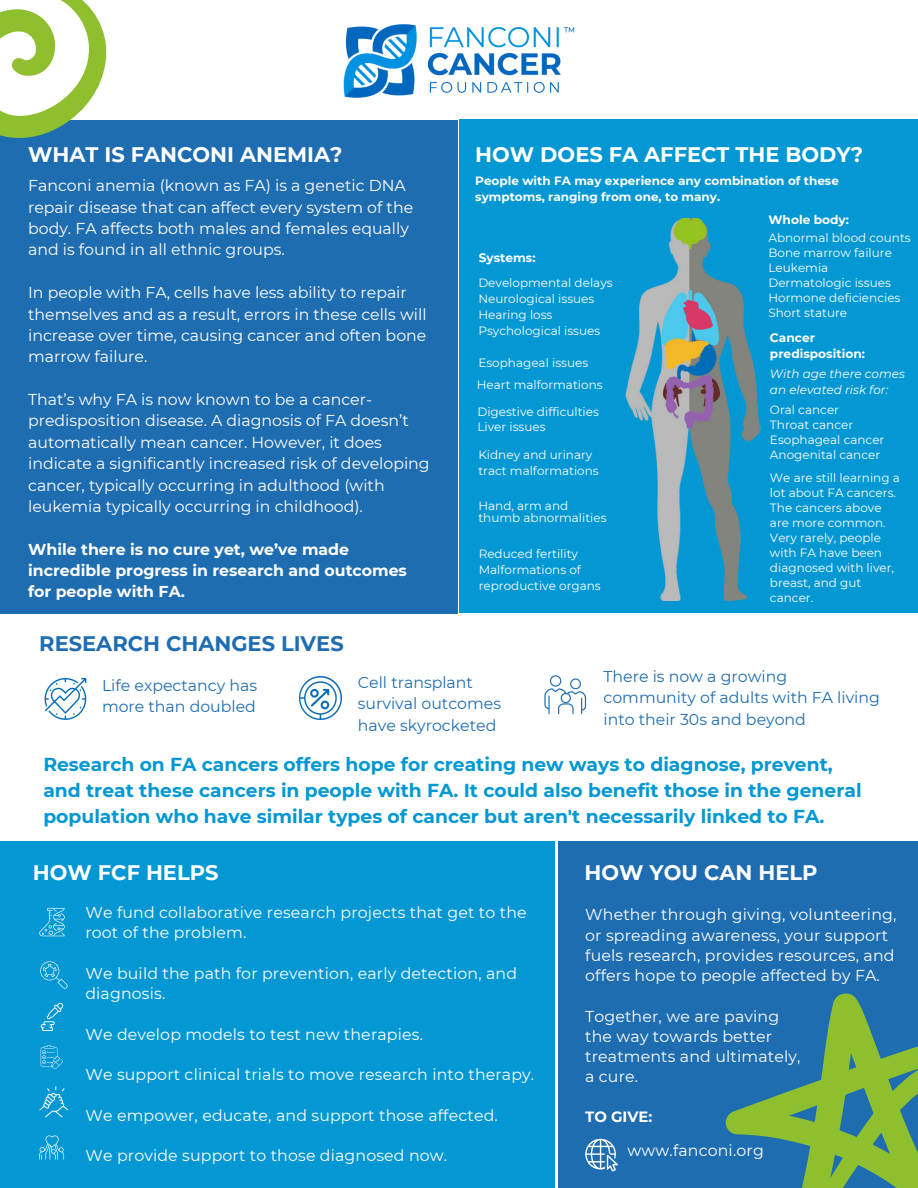
<style>
.page{position:relative;width:918px;height:1188px;background:#fff}
.page>*{position:absolute;margin:0;border:0;box-sizing:border-box;transform-origin:0 0}
.t1{font:700 21px "Montserrat";color:#fff}
.t2{font:700 21px "Montserrat";color:#1f6db1}
.t3{font:700 18.75px/25.8px "Montserrat";color:#0398d3}
.t4{font:15.75px/21.3px "Montserrat";color:#fff}
.t5{font:15.75px/21.3px "Montserrat";color:#1f6db1}
.t6{font:700 15.75px/21.3px "Montserrat";color:#fff}
.t7{font:700 14.85px "Montserrat";color:#fff}
.t8{font:700 12.15px/16.2px "Montserrat";color:#fff}
.t9{font:12px/15px "Montserrat";color:#fff}
.t10{font:700 12px/16px "Montserrat";color:#fff}
.t11{font:italic 12px/16px "Montserrat";color:#fff}
</style>
<div class="page">
<div style="left:459px;top:120px;width:459px;height:493px;background:#0398d3"></div>
<div style="left:0;top:841px;width:555px;height:347px;background:#0398d3"></div>
<img style="left:300px;top:676px;width:41px;height:43px">
<img style="left:44px;top:678px;width:43px;height:42px">
<img style="left:343px;top:24px;width:232px;height:74px">
<svg style="left:40px;top:961px;width:27px;height:28px"></svg>
<svg style="left:39px;top:908px;width:26px;height:28px"></svg>
<svg style="left:41px;top:1003px;width:22px;height:28px"></svg>
<svg style="left:41px;top:1045px;width:22px;height:24px"></svg>
<svg style="left:39px;top:1086px;width:29px;height:31px"></svg>
<svg style="left:39px;top:1135px;width:25px;height:25px"></svg>
<svg style="left:544px;top:675px;width:42px;height:39px"></svg>
<div style="left:0;top:120px;width:458px;height:493px;background:#1f6db1"></div>
<div style="left:558px;top:841px;width:360px;height:347px;background:#1f6db1"></div>
<svg style="left:726px;top:993px;width:192px;height:195px"></svg>
<svg style="left:0;top:0;width:107px;height:138px"></svg>
<svg style="left:585px;top:1139px;width:33px;height:32px"></svg>
<img style="left:625px;top:218px;width:136px;height:383px">
<p class="t1" style="left:28px;top:141px;width:316px">WHAT IS FANCONI ANEMIA?</p>
<p class="t1" style="left:475px;top:141px;width:389px">HOW DOES FA AFFECT THE BODY?</p>
<p class="t4" style="left:28px;top:175px;width:387px">Fanconi anemia (known as FA) is a genetic DNA repair disease that can affect every system of the body. FA affects both males and females equally and is found in all ethnic groups.</p>
<p class="t4" style="left:28px;top:282px;width:400px">In people with FA, cells have less ability to repair themselves and as a result, errors in these cells will increase over time, causing cancer and often bone marrow failure.</p>
<p class="t4" style="left:28px;top:389px;width:403px">That’s why FA is now known to be a cancer&shy;predisposition disease. A diagnosis of FA doesn’t automatically mean cancer. However, it does indicate a significantly increased risk of developing cancer, typically occurring in adulthood (with leukemia typically occurring in childhood).</p>
<p class="t6" style="left:28px;top:538px;width:380px">While there is no cure yet, we’ve made incredible progress in research and outcomes for people with FA.</p>
<p class="t2" style="left:39px;top:631px;width:306px">RESEARCH CHANGES LIVES</p>
<p class="t10" style="left:475px;top:173px;width:365px">People with FA may experience any combination of these symptoms, ranging from one, to many.</p>
<p class="t9" style="left:768px;top:230px;width:144px">Abnormal blood counts</p>
<p class="t9" style="left:768px;top:245px;width:125px">Bone marrow failure</p>
<h6 class="t9" style="left:768px;top:260px;width:61px">Leukemia</h6>
<p class="t9" style="left:768px;top:275px;width:124px">Dermatologic issues</p>
<p class="t9" style="left:768px;top:290px;width:134px">Hormone deficiencies</p>
<p class="t9" style="left:768px;top:305px;width:80px">Short stature</p>
<p class="t8" style="left:768px;top:212px;width:82px">Whole body:</p>
<h1 class="t8" style="left:479px;top:249px;width:58px">Systems:</h1>
<h1 class="t9" style="left:478px;top:275px;width:136px">Developmental delays</h1>
<h1 class="t9" style="left:478px;top:291px;width:117px">Neurological issues</h1>
<p class="t9" style="left:478px;top:307px;width:76px">Hearing loss</p>
<h5 class="t9" style="left:478px;top:323px;width:123px">Psychological issues</h5>
<p class="t9" style="left:478px;top:355px;width:111px">Esophageal issues</p>
<p class="t8" style="left:770px;top:329px;width:97px">Cancer predisposition:</p>
<p class="t11" style="left:770px;top:366px;width:137px">With age there comes an elevated risk for:</p>
<h5 class="t9" style="left:477px;top:377px;width:127px">Heart malformations</h5>
<p class="t9" style="left:477px;top:404px;width:123px">Digestive difficulties</p>
<p class="t9" style="left:477px;top:419px;width:70px">Liver issues</p>
<h5 class="t9" style="left:478px;top:446px;width:122px;line-height:16px">Kidney and urinary tract malformations</h5>
<h5 class="t9" style="left:478px;top:499px;width:130px;line-height:12px">Hand, arm and thumb abnormalities</h5>
<h5 class="t9" style="left:479px;top:546px;width:101px">Reduced fertility</h5>
<h4 class="t9" style="left:479px;top:561px;width:124px;line-height:16px">Malformations of reproductive organs</h4>
<h5 class="t9" style="left:770px;top:402px;width:71px">Oral cancer</h5>
<p class="t9" style="left:770px;top:417px;width:85px">Throat cancer</p>
<h5 class="t9" style="left:770px;top:432px;width:116px">Esophageal cancer</h5>
<p class="t9" style="left:770px;top:447px;width:112px">Anogenital cancer</p>
<p class="t9" style="left:770px;top:470px;width:131px">We are still learning a lot about FA cancers.<br>The cancers above are more common.<br>Very rarely, people with FA have been diagnosed with liver, breast, and gut cancer.</p>
<p class="t5" style="left:102px;top:675px;width:157px">Life expectancy has more than doubled</p>
<p class="t5" style="left:358px;top:671px;width:145px">Cell transplant survival outcomes have skyrocketed</p>
<h6 class="t5" style="left:604px;top:666px;width:278px">There is now a growing community of adults with FA living into their 30s and beyond</h6>
<p class="t3" style="left:43px;top:752px;width:820px">Research on FA cancers offers hope for creating new ways to diagnose, prevent, and treat these cancers in people with FA. It could also benefit those in the general population who have similar types of cancer but aren't necessarily linked to FA.</p>
<p class="t1" style="left:33px;top:859px;width:187px">HOW FCF HELPS</p>
<p class="t1" style="left:585px;top:859px;width:234px">HOW YOU CAN HELP</p>
<h6 class="t4" style="left:85px;top:902px;width:443px;line-height:20.2px">We fund collaborative research projects that get to the root of the problem.</h6>
<p class="t4" style="left:85px;top:963px;width:433px;line-height:20.2px">We build the path for prevention, early detection, and diagnosis.</p>
<h6 class="t4" style="left:85px;top:1023px;width:339px">We develop models to test new therapies.</h6>
<p class="t4" style="left:85px;top:1064px;width:450px">We support clinical trials to move research into therapy.</p>
<p class="t4" style="left:85px;top:1104px;width:414px">We empower, educate, and support those affected.</p>
<p class="t4" style="left:85px;top:1145px;width:363px">We provide support to those diagnosed now.</p>
<h1 class="t4" style="left:585px;top:905px;width:313px;line-height:20.2px">Whether through giving, volunteering, or spreading awareness, your support fuels research, provides resources, and offers hope to people affected by FA.</h1>
<h5 class="t4" style="left:585px;top:1006px;width:217px;line-height:20.2px">Together, we are paving the way towards better treatments and ultimately, a cure.</h5>
<h3 class="t7" style="left:585px;top:1108px;width:69px">TO GIVE:</h3>
<h5 class="t4" style="left:628px;top:1140px;width:138px">www.fanconi.org</h5>
</div>
